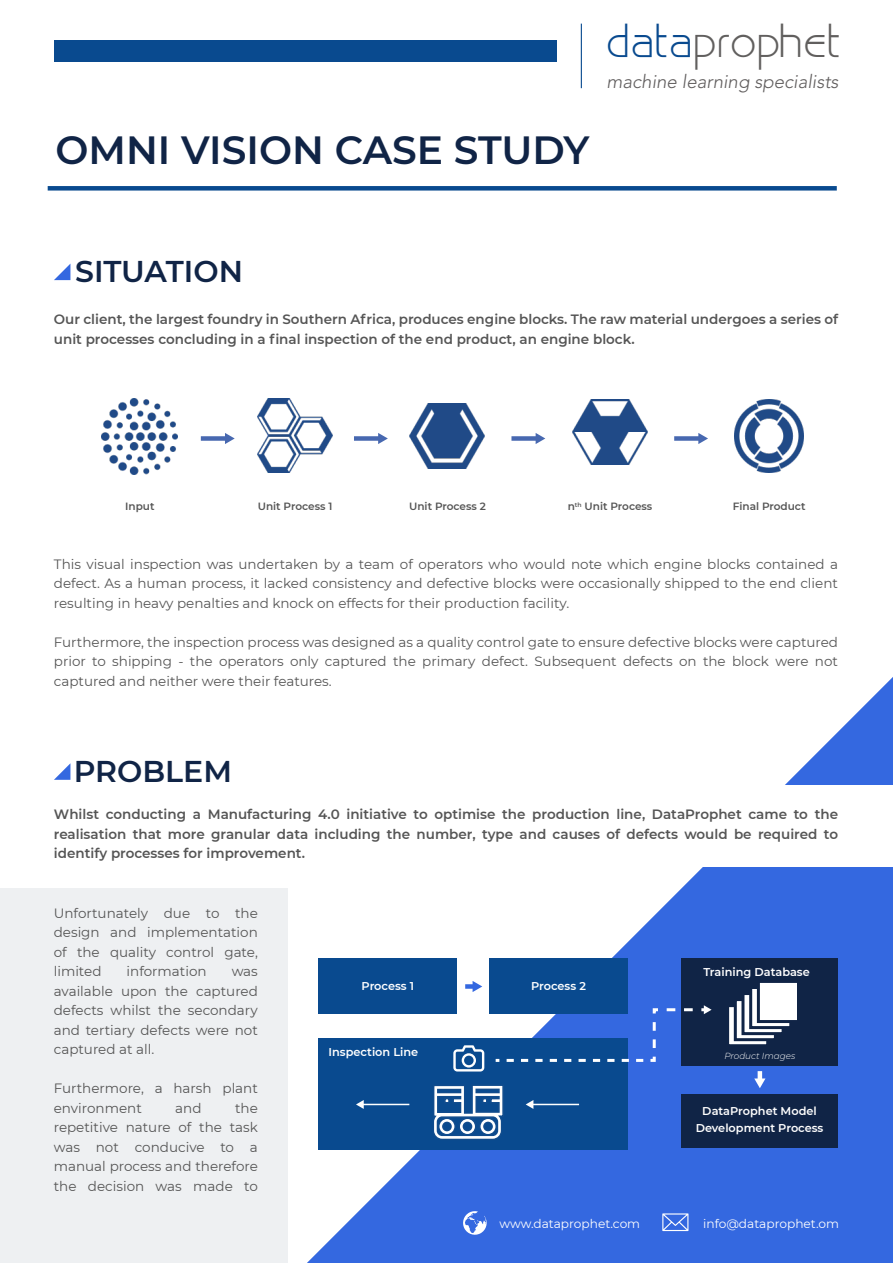
<style>
.page{position:relative;width:893px;height:1263px;background:#fff}
.page>*{position:absolute;margin:0;border:0;box-sizing:border-box;transform-origin:0 0}
.t1{font:45.15px "Bisque";color:#615f5e}
.t2{font:600 39.3px "Montserrat";color:#102446}
.t3{font:600 30px "Montserrat";color:#102446}
.t4{font:italic 300 18.75px "Avenir LT Std";color:#605d5d}
.t5{font:13.5px/19.5px "Montserrat";color:#555;text-align:justify}
.t6{font:600 13.5px/19.5px "Montserrat";color:#555}
.t7{font:12.15px "Montserrat";color:#fff}
.t8{font:600 11.25px/16.4px "Montserrat";color:#fff;text-align:center}
.t9{font:600 10.5px "Montserrat";color:#555}
.t10{font:italic 300 8.85px "Montserrat";color:#fff}
.s1{color:#094a8f}
</style>
<div class="page">
<svg style="left:307px;top:677px;width:586px;height:586px;fill:#3468e0"></svg>
<div style="left:38px;top:785px;width:855px;height:81px;background:#fff"></div>
<div style="left:0;top:889px;width:288px;height:374px;background:#eef0f2"></div>
<img style="left:734px;top:399px;width:70px;height:74px">
<img style="left:102px;top:398px;width:76px;height:76px">
<img style="left:573px;top:399px;width:74px;height:65px">
<img style="left:258px;top:398px;width:74px;height:74px">
<img style="left:409px;top:404px;width:75px;height:65px">
<div style="left:48px;top:186px;width:789px;height:5px;background:#094a8f"></div>
<div style="left:318px;top:959px;width:139px;height:55px;background:#094a8f"></div>
<div style="left:489px;top:959px;width:139px;height:55px;background:#094a8f"></div>
<div style="left:318px;top:1038px;width:310px;height:112px;background:#094a8f"></div>
<div style="left:682px;top:958px;width:156px;height:107px;background:#102446"></div>
<div style="left:682px;top:1094px;width:156px;height:53px;background:#102446"></div>
<svg style="left:729px;top:1007px;width:38px;height:38px"></svg>
<svg style="left:734px;top:1001px;width:40px;height:40px"></svg>
<svg style="left:741px;top:995px;width:41px;height:40px"></svg>
<svg style="left:749px;top:989px;width:41px;height:40px"></svg>
<div style="left:757px;top:980px;width:43px;height:43px;background:#fff;border:3px solid #102446"></div>
<svg style="left:434px;top:1085px;width:69px;height:54px"></svg>
<svg style="left:453px;top:1045px;width:31px;height:26px"></svg>
<svg style="left:507px;top:1054px;width:150px;height:9px"></svg>
<svg style="left:651px;top:1007px;width:10px;height:41px"></svg>
<svg style="left:667px;top:1005px;width:45px;height:9px"></svg>
<hr style="left:532px;top:1104px;width:47px;height:1px;background:#fff">
<svg style="left:526px;top:1100px;width:7px;height:9px"></svg>
<svg style="left:550px;top:1017px;width:11px;height:17px"></svg>
<svg style="left:754px;top:1071px;width:11px;height:17px"></svg>
<hr style="left:362px;top:1104px;width:47px;height:1px;background:#fff">
<svg style="left:356px;top:1100px;width:8px;height:9px"></svg>
<div style="left:201px;top:436px;width:26px;height:5px;background:#4768b0"></div>
<svg style="left:225px;top:433px;width:10px;height:11px"></svg>
<div style="left:354px;top:436px;width:26px;height:5px;background:#4768b0"></div>
<svg style="left:378px;top:433px;width:10px;height:11px"></svg>
<div style="left:511px;top:436px;width:26px;height:5px;background:#4768b0"></div>
<svg style="left:536px;top:433px;width:9px;height:11px"></svg>
<div style="left:674px;top:436px;width:26px;height:5px;background:#4768b0"></div>
<svg style="left:698px;top:433px;width:10px;height:11px"></svg>
<div style="left:54px;top:40px;width:502px;height:21px;background:#094a8f"></div>
<hr style="left:581px;top:24px;width:1px;height:64px;background:#094a8f">
<svg style="left:54px;top:264px;width:16px;height:16px"></svg>
<svg style="left:54px;top:764px;width:16px;height:16px"></svg>
<div style="left:465px;top:984px;width:9px;height:5px;background:#3468e0"></div>
<svg style="left:473px;top:981px;width:9px;height:11px"></svg>
<svg style="left:662px;top:1213px;width:26px;height:18px"></svg>
<svg style="left:461px;top:1211px;width:27px;height:25px"></svg>
<h2 class="t2" style="left:56px;top:122px;width:536px">OMNI VISION CASE STUDY</h2>
<h1 class="t1" style="left:607px;top:17px;width:236px"><span class="s1">data</span>prophet</h1>
<h3 class="t4" style="left:607px;top:71px;width:233px">machine learning specialists</h3>
<h3 class="t3" style="left:75px;top:250px;width:169px">SITUATION</h3>
<p class="t6" style="left:54px;top:309px;width:786px">Our client, the largest foundry in Southern Africa, produces engine blocks. The raw material undergoes a series of unit processes concluding in a final inspection of the end product, an engine block.</p>
<p class="t9" style="left:125px;top:499px;width:31px">Input</p>
<p class="t9" style="left:258px;top:499px;width:76px">Unit Process 1</p>
<p class="t9" style="left:409px;top:499px;width:78px">Unit Process 2</p>
<p class="t9" style="left:568px;top:499px;width:86px">n<sup>th</sup> Unit Process</p>
<p class="t9" style="left:733px;top:499px;width:74px">Final Product</p>
<p class="t5" style="left:54px;top:554px;width:786px">This visual inspection was undertaken by a team of operators who would note which engine blocks contained a defect. As a human process, it lacked consistency and defective blocks were occasionally shipped to the end client resulting in heavy penalties and knock on effects for their production facility.</p>
<p class="t5" style="left:54px;top:632px;width:786px">Furthermore, the inspection process was designed as a quality control gate to ensure defective blocks were captured prior to shipping - the operators only captured the primary defect. Subsequent defects on the block were not captured and neither were their features.</p>
<h3 class="t3" style="left:74px;top:750px;width:160px">PROBLEM</h3>
<p class="t6" style="left:54px;top:804px;width:786px;text-align:justify">Whilst conducting a Manufacturing 4.0 initiative to optimise the production line, DataProphet came to the realisation that more granular data including the number, type and causes of defects would be required to identify processes for improvement.</p>
<p class="t5" style="left:54px;top:903px;width:206px">Unfortunately due to the design and implementation of the quality control gate, limited</p>
<p class="t5" style="left:127px;top:961px;width:82px">information</p>
<p class="t5" style="left:54px;top:961px;width:206px;text-indent:178px">was available upon the captured defects whilst the secondary and tertiary defects were not captured at all.</p>
<p class="t5" style="left:54px;top:1078px;width:206px">Furthermore, a harsh plant environment</p>
<p class="t5" style="left:54px;top:1098px;width:206px;text-indent:181px">the repetitive nature of the task was not conducive to a manual process and therefore the decision was made to</p>
<p class="t5" style="left:175px;top:1098px;width:28px">and</p>
<p class="t8" style="left:362px;top:978px;width:54px">Process 1</p>
<p class="t8" style="left:329px;top:1043px;width:91px">Inspection Line</p>
<p class="t8" style="left:531px;top:978px;width:56px">Process 2</p>
<p class="t8" style="left:703px;top:963px;width:108px">Training Database</p>
<p class="t10" style="left:724px;top:1050px;width:72px">Product Images</p>
<p class="t8" style="left:696px;top:1102px;width:129px">DataProphet Model<br>Development Process</p>
<p class="t7" style="left:499px;top:1215px;width:142px">www.dataprophet.com</p>
<p class="t7" style="left:703px;top:1215px;width:137px">info@dataprophet.om</p>
</div>
